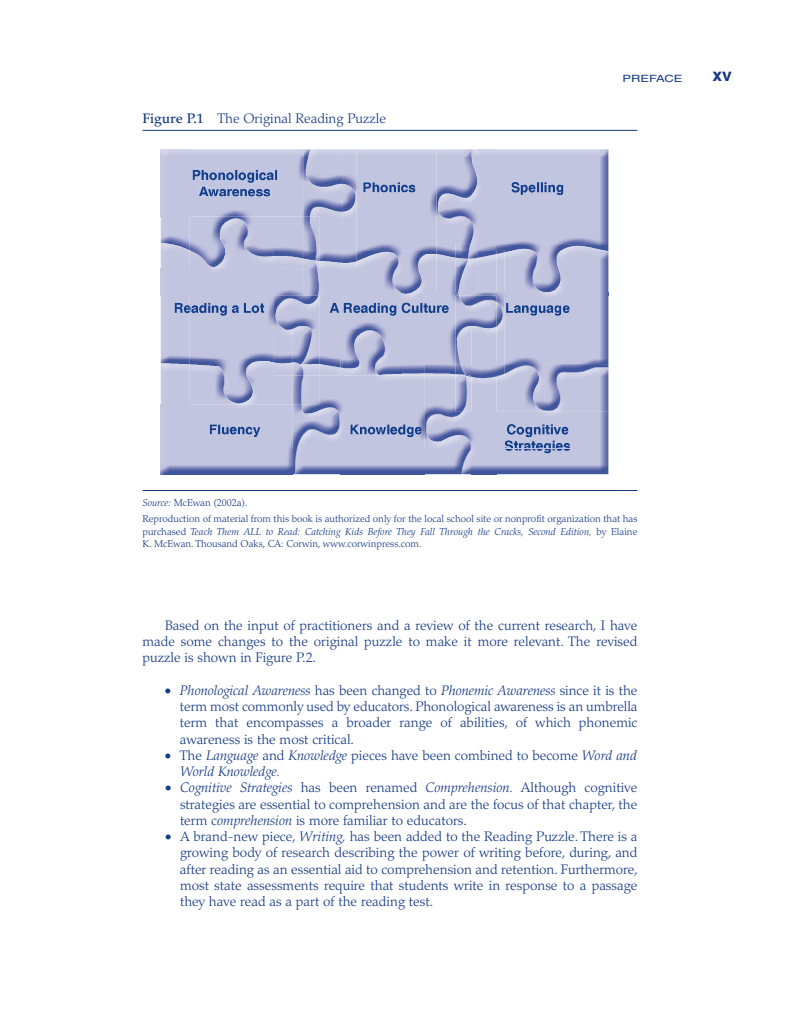
<style>
.page{position:relative;width:810px;height:1035px;background:#fff}
.page>*{position:absolute;margin:0;border:0;box-sizing:border-box;transform-origin:0 0}
.t1{font:700 17.5px "Helvetica";color:#143a85}
.t2{font:300 13.75px/16.2px "Palatino";color:#143a85;text-align:justify}
.t3{font:italic 300 13.75px/16.2px "Palatino";color:#143a85}
.t4{font:italic 300 10px/12.5px "Palatino";color:#143a85}
.t5{font:300 10px/16.2px "Palatino";color:#143a85}
.t6{font:10px "Helvetica";color:#143a85;scale:1.3 1}
.s1{font-weight:500}
.s2{font-style:italic}
.s3{font-style:normal}
</style>
<div class="page">
<hr style="left:142px;top:130px;width:496px;height:1px;background:#143a85">
<hr style="left:142px;top:490px;width:496px;height:1px;background:#143a85">
<svg style="left:160px;top:149px;width:449px;height:326px;background:#acb2d3"></svg>
<img style="left:161px;top:149px;width:28px;height:94px">
<img style="left:161px;top:250px;width:28px;height:45px">
<img style="left:161px;top:243px;width:28px;height:7px">
<img style="left:189px;top:267px;width:115px;height:1px">
<div style="left:189px;top:268px;width:129px;height:27px;background:#c2c5df"></div>
<img style="left:319px;top:250px;width:24px;height:11px">
<img style="left:304px;top:268px;width:13px;height:26px">
<img style="left:319px;top:263px;width:24px;height:31px">
<img style="left:304px;top:176px;width:2px;height:40px">
<img style="left:304px;top:216px;width:2px;height:34px">
<img style="left:189px;top:249px;width:115px;height:18px">
<svg style="left:304px;top:250px;width:15px;height:18px"></svg>
<img style="left:319px;top:261px;width:24px;height:2px">
<img style="left:200px;top:256px;width:74px;height:11px">
<img style="left:317px;top:268px;width:2px;height:26px">
<svg style="left:318px;top:294px;width:25px;height:1px"></svg>
<img style="left:306px;top:149px;width:37px;height:101px">
<img style="left:189px;top:149px;width:115px;height:67px">
<img style="left:343px;top:149px;width:14px;height:119px">
<img style="left:343px;top:184px;width:13px;height:28px">
<img style="left:470px;top:260px;width:8px;height:33px">
<img style="left:455px;top:260px;width:15px;height:33px">
<img style="left:478px;top:258px;width:18px;height:35px">
<svg style="left:343px;top:261px;width:14px;height:2px"></svg>
<img style="left:478px;top:149px;width:18px;height:105px">
<img style="left:357px;top:259px;width:65px;height:15px">
<img style="left:478px;top:293px;width:18px;height:2px">
<img style="left:436px;top:250px;width:19px;height:4px">
<img style="left:459px;top:260px;width:10px;height:33px">
<img style="left:436px;top:254px;width:19px;height:1px">
<img style="left:436px;top:196px;width:19px;height:54px">
<svg style="left:455px;top:244px;width:23px;height:16px"></svg>
<img style="left:478px;top:254px;width:18px;height:4px">
<svg style="left:455px;top:293px;width:23px;height:2px"></svg>
<img style="left:438px;top:196px;width:40px;height:48px">
<img style="left:438px;top:197px;width:36px;height:47px">
<img style="left:436px;top:255px;width:19px;height:19px">
<img style="left:343px;top:274px;width:112px;height:21px">
<img style="left:357px;top:149px;width:79px;height:101px">
<img style="left:496px;top:254px;width:8px;height:39px">
<img style="left:504px;top:250px;width:104px;height:22px">
<svg style="left:496px;top:293px;width:8px;height:2px"></svg>
<img style="left:504px;top:272px;width:104px;height:23px">
<svg style="left:496px;top:250px;width:8px;height:4px"></svg>
<img style="left:532px;top:271px;width:29px;height:22px">
<img style="left:496px;top:149px;width:112px;height:95px">
<img style="left:161px;top:295px;width:28px;height:154px">
<img style="left:161px;top:363px;width:28px;height:2px">
<img style="left:175px;top:313px;width:14px;height:3px">
<img style="left:175px;top:303px;width:14px;height:10px">
<img style="left:319px;top:368px;width:22px;height:7px">
<img style="left:293px;top:375px;width:26px;height:29px">
<img style="left:210px;top:366px;width:43px;height:22px">
<img style="left:293px;top:411px;width:4px;height:38px">
<img style="left:297px;top:411px;width:44px;height:38px">
<img style="left:276px;top:300px;width:43px;height:29px">
<div style="left:189px;top:388px;width:104px;height:61px;background:#c2c5df"></div>
<img style="left:315px;top:329px;width:4px;height:30px">
<img style="left:319px;top:295px;width:24px;height:73px">
<img style="left:223px;top:386px;width:30px;height:18px">
<svg style="left:274px;top:359px;width:45px;height:16px"></svg>
<svg style="left:341px;top:368px;width:2px;height:7px"></svg>
<img style="left:301px;top:375px;width:3px;height:29px">
<img style="left:297px;top:420px;width:43px;height:29px">
<svg style="left:253px;top:427px;width:7px;height:10px"></svg>
<img style="left:274px;top:301px;width:41px;height:58px">
<img style="left:341px;top:375px;width:2px;height:74px">
<img style="left:189px;top:295px;width:85px;height:64px">
<img style="left:210px;top:424px;width:43px;height:8px">
<img style="left:210px;top:432px;width:43px;height:3px">
<img style="left:455px;top:377px;width:7px;height:35px">
<img style="left:467px;top:377px;width:5px;height:35px">
<img style="left:455px;top:329px;width:2px;height:35px">
<img style="left:457px;top:329px;width:2px;height:35px">
<img style="left:424px;top:415px;width:38px;height:59px">
<img style="left:426px;top:415px;width:46px;height:34px">
<img style="left:343px;top:341px;width:81px;height:15px">
<img style="left:424px;top:357px;width:31px;height:16px">
<svg style="left:455px;top:364px;width:17px;height:13px"></svg>
<img style="left:462px;top:375px;width:5px;height:37px">
<img style="left:459px;top:295px;width:149px;height:69px">
<img style="left:343px;top:295px;width:116px;height:34px">
<img style="left:472px;top:364px;width:24px;height:12px">
<img style="left:472px;top:376px;width:24px;height:73px">
<img style="left:459px;top:295px;width:37px;height:34px">
<img style="left:424px;top:373px;width:31px;height:2px">
<img style="left:426px;top:424px;width:45px;height:25px">
<img style="left:343px;top:356px;width:81px;height:93px">
<svg style="left:415px;top:427px;width:7px;height:8px"></svg>
<img style="left:343px;top:303px;width:106px;height:13px">
<img style="left:344px;top:312px;width:104px;height:4px">
<img style="left:376px;top:424px;width:38px;height:13px">
<img style="left:377px;top:432px;width:37px;height:5px">
<img style="left:350px;top:424px;width:25px;height:6px">
<img style="left:350px;top:430px;width:25px;height:5px">
<img style="left:496px;top:302px;width:7px;height:25px">
<img style="left:496px;top:389px;width:112px;height:60px">
<img style="left:496px;top:372px;width:67px;height:39px">
<svg style="left:496px;top:364px;width:8px;height:11px"></svg>
<img style="left:533px;top:389px;width:27px;height:22px">
<img style="left:507px;top:424px;width:61px;height:13px">
<img style="left:508px;top:432px;width:60px;height:5px">
<svg style="left:554px;top:305px;width:16px;height:11px"></svg>
<img style="left:506px;top:303px;width:47px;height:8px">
<img style="left:506px;top:311px;width:47px;height:5px">
<img style="left:505px;top:440px;width:65px;height:7px">
<img style="left:505px;top:447px;width:65px;height:2px">
<img style="left:161px;top:449px;width:134px;height:25px">
<img style="left:297px;top:449px;width:127px;height:25px">
<img style="left:295px;top:449px;width:2px;height:25px">
<img style="left:462px;top:449px;width:146px;height:25px">
<p class="t2" style="left:142px;top:111px;width:245px"><span class="s1">Figure P.1</span> The Original Reading Puzzle</p>
<p class="t6" style="left:623px;top:75px;width:48px">PREFACE</p>
<p class="t1" style="left:712px;top:68px;width:21px">xv</p>
<p class="t5" style="left:142px;top:495px;width:496px"><span class="s2">Source:</span> McEwan (2002a).<br>Reproduction of material from this book is authorized only for the local school site or nonprofit organization that has</p>
<p class="t4" style="left:142px;top:526px;width:497px"><span class="s3">purchased</span> Teach Them ALL to Read: Catching Kids Before They Fall Through the Cracks, Second Edition, <span class="s3">by Elaine<br>K. McEwan. Thousand Oaks, CA: Corwin, www.corwinpress.com.</span></p>
<p class="t2" style="left:142px;top:618px;width:497px;text-indent:23px">Based on the input of practitioners and a review of the current research, I have made some changes to the original puzzle to make it more relevant. The revised puzzle is shown in Figure P.2.</p>
<p class="t2" style="left:180px;top:683px;width:459px;text-indent:-15px">• <span class="s2">Phonological Awareness</span> has been changed to <span class="s2">Phonemic Awareness</span> since it is the term most commonly used by educators. Phonological awareness is an umbrella term that encompasses a broader range of abilities, of which phonemic awareness is the most critical.</p>
<p class="t3" style="left:180px;top:749px;width:458px;text-indent:-15px">• <span class="s3">The</span> Language <span class="s3">and</span> Knowledge <span class="s3">pieces have been combined to become</span> Word and<br>World Knowledge.</p>
<p class="t2" style="left:180px;top:781px;width:459px;text-indent:-15px">• <span class="s2">Cognitive Strategies</span> has been renamed <span class="s2">Comprehension.</span> Although cognitive strategies are essential to comprehension and are the focus of that chapter, the term c<span class="s2">omprehension</span> is more familiar to educators.</p>
<p class="t2" style="left:180px;top:830px;width:460px;text-indent:-15px">• A brand-new piece, <span class="s2">Writing,</span> has been added to the Reading Puzzle. There is a growing body of research describing the power of writing before, during, and after reading as an essential aid to comprehension and retention. Furthermore, most state assessments require that students write in response to a passage they have read as a part of the reading test.</p>
</div>
